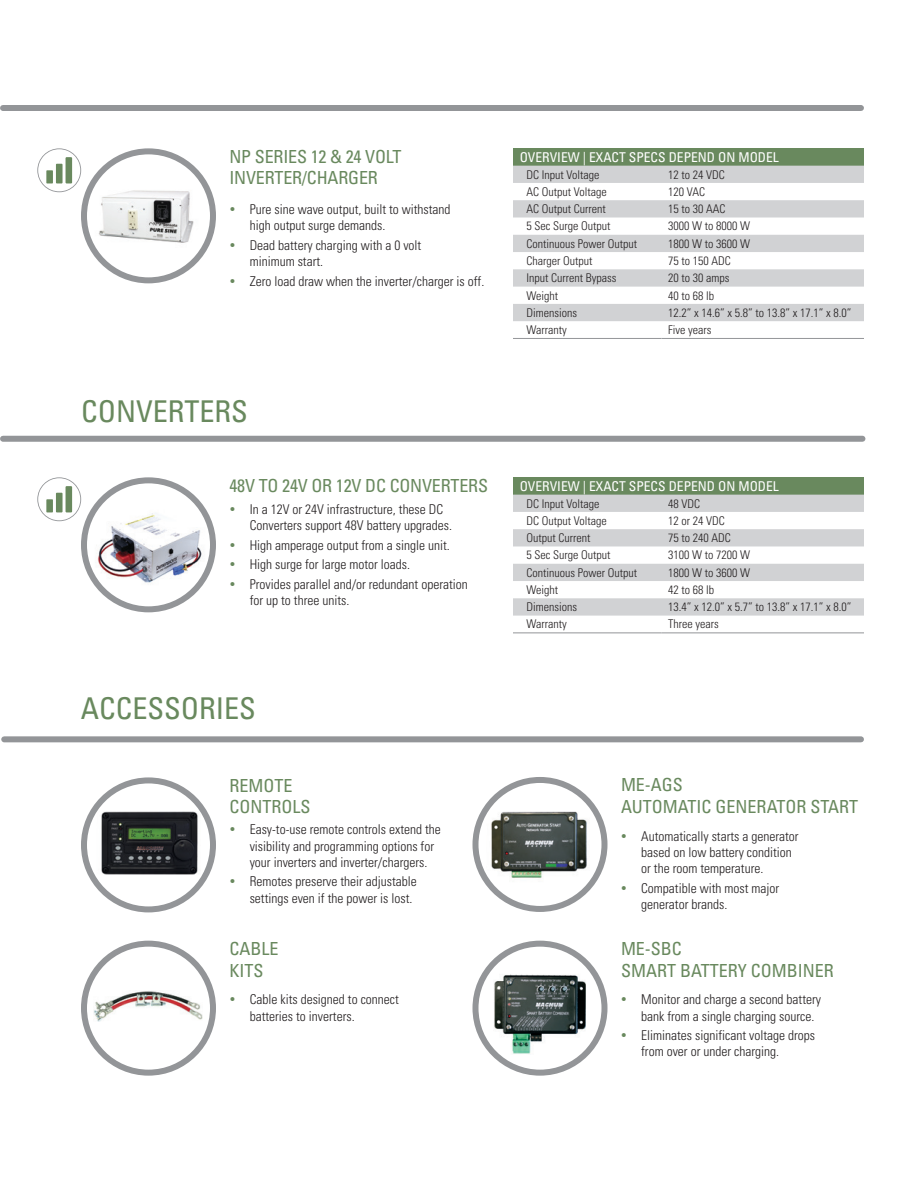
<style>
.page{position:relative;width:918px;height:1188px;background:#fff}
.page>*{position:absolute;margin:0;border:0;box-sizing:border-box;transform-origin:0 0}
.t1{font:condensed 30px "Univers";color:#69895e}
.t2{font:condensed 18px/21.6px "Univers";color:#69895e}
.t3{font:300 condensed 13.5px/16.2px "Univers LT Std";color:#231f20}
.t4{font:condensed 13.5px "Univers";color:#fff}
.t5{font:300 condensed 12px "Univers LT Std";color:#231f20}
</style>
<div class="page">
<svg style="left:84px;top:780px;width:129px;height:129px"></svg>
<img style="left:97px;top:805px;width:106px;height:76px">
<div style="left:81px;top:777px;width:135px;height:135px;border:6px solid #939598;border-radius:50%"></div>
<img style="left:94px;top:991px;width:109px;height:30px">
<div style="left:81px;top:941px;width:135px;height:135px;border:6px solid #939598;border-radius:50%"></div>
<div style="left:4px;top:736px;width:857px;height:6px;background:#939598"></div>
<div style="left:3px;top:105px;width:858px;height:6px;background:#939598"></div>
<div style="left:3px;top:436px;width:859px;height:6px;background:#939598"></div>
<svg style="left:476px;top:780px;width:128px;height:129px"></svg>
<img style="left:486px;top:807px;width:106px;height:76px">
<div style="left:472px;top:777px;width:136px;height:135px;border:6px solid #939598;border-radius:50%"></div>
<svg style="left:476px;top:944px;width:128px;height:129px"></svg>
<img style="left:478px;top:969px;width:124px;height:91px">
<div style="left:472px;top:941px;width:136px;height:135px;border:6px solid #939598;border-radius:50%"></div>
<svg style="left:84px;top:480px;width:129px;height:129px"></svg>
<img style="left:89px;top:504px;width:121px;height:86px">
<div style="left:81px;top:477px;width:135px;height:135px;border:6px solid #939598;border-radius:50%"></div>
<div style="left:513px;top:477px;width:351px;height:18px;background:#69895e"></div>
<svg style="left:513px;top:495px;width:351px;height:121px"></svg>
<hr style="left:513px;top:633px;width:149px;height:1px;background:#939598">
<hr style="left:662px;top:633px;width:202px;height:1px;background:#939598">
<svg style="left:37px;top:477px;width:44px;height:44px"></svg>
<svg style="left:84px;top:151px;width:129px;height:129px"></svg>
<img style="left:95px;top:178px;width:104px;height:74px">
<div style="left:81px;top:148px;width:135px;height:135px;border:6px solid #939598;border-radius:50%"></div>
<div style="left:513px;top:148px;width:351px;height:18px;background:#69895e"></div>
<svg style="left:513px;top:166px;width:351px;height:155px;fill:#d1d2d4"></svg>
<hr style="left:513px;top:338px;width:149px;height:1px;background:#939598">
<hr style="left:662px;top:338px;width:202px;height:1px;background:#939598">
<svg style="left:37px;top:148px;width:44px;height:44px"></svg>
<h2 class="t2" style="left:230px;top:145px;width:174px">NP SERIES 12 &amp; 24 VOLT<br>INVERTER/CHARGER</h2>
<p class="t3" style="left:250px;top:201px;width:202px">Pure sine wave output, built to withstand high output surge demands.</p>
<p class="t3" style="left:250px;top:237px;width:173px">Dead battery charging with a 0 volt minimum start.</p>
<p class="t3" style="left:250px;top:273px;width:236px">Zero load draw when the inverter/charger is off.</p>
<h1 class="t1" style="left:81px;top:393px;width:168px">CONVERTERS</h1>
<h2 class="t2" style="left:230px;top:474px;width:260px">48V TO 24V OR 12V DC CONVERTERS</h2>
<p class="t3" style="left:250px;top:501px;width:204px">In a 12V or 24V infrastructure, these DC<br>Converters support 48V battery upgrades.</p>
<p class="t3" style="left:250px;top:535px;width:220px;line-height:19.6px">High amperage output from a single unit.<br>High surge for large motor loads.<br>Provides parallel and/or redundant operation</p>
<p class="t3" style="left:250px;top:592px;width:101px">for up to three units.</p>
<h1 class="t1" style="left:81px;top:690px;width:177px">ACCESSORIES</h1>
<h2 class="t2" style="left:230px;top:774px;width:83px">REMOTE<br>CONTROLS</h2>
<p class="t3" style="left:250px;top:822px;width:193px">Easy-to-use remote controls extend the visibility and programming options for your inverters and inverter/chargers.</p>
<p class="t3" style="left:250px;top:874px;width:169px">Remotes preserve their adjustable settings even if the power is lost.</p>
<h2 class="t2" style="left:230px;top:938px;width:50px">CABLE<br>KITS</h2>
<p class="t3" style="left:250px;top:992px;width:151px">Cable kits designed to connect batteries to inverters.</p>
<p class="t4" style="left:520px;top:149px;width:261px">OVERVIEW | EXACT SPECS DEPEND ON MODEL</p>
<p class="t5" style="left:526px;top:167px;width:74px">DC Input Voltage</p>
<p class="t5" style="left:668px;top:167px;width:58px">12 to 24 VDC</p>
<p class="t5" style="left:526px;top:184px;width:82px">AC Output Voltage</p>
<p class="t5" style="left:668px;top:184px;width:38px">120 VAC</p>
<p class="t5" style="left:526px;top:202px;width:81px">AC Output Current</p>
<p class="t5" style="left:668px;top:202px;width:59px">15 to 30 AAC</p>
<p class="t5" style="left:526px;top:219px;width:85px">5 Sec Surge Output</p>
<p class="t5" style="left:668px;top:219px;width:83px">3000 W to 8000 W</p>
<p class="t5" style="left:526px;top:236px;width:112px">Continuous Power Output</p>
<p class="t5" style="left:668px;top:236px;width:83px">1800 W to 3600 W</p>
<p class="t5" style="left:526px;top:254px;width:67px">Charger Output</p>
<p class="t5" style="left:668px;top:254px;width:64px">75 to 150 ADC</p>
<p class="t5" style="left:526px;top:271px;width:91px">Input Current Bypass</p>
<p class="t5" style="left:668px;top:271px;width:63px">20 to 30 amps</p>
<p class="t5" style="left:526px;top:288px;width:33px">Weight</p>
<p class="t5" style="left:668px;top:288px;width:47px">40 to 68 lb</p>
<p class="t5" style="left:526px;top:305px;width:52px">Dimensions</p>
<p class="t5" style="left:668px;top:305px;width:185px">12.2” x 14.6” x 5.8” to 13.8” x 17.1” x 8.0”</p>
<p class="t5" style="left:526px;top:323px;width:42px">Warranty</p>
<p class="t5" style="left:668px;top:323px;width:45px">Five years</p>
<p class="t4" style="left:520px;top:478px;width:261px">OVERVIEW | EXACT SPECS DEPEND ON MODEL</p>
<p class="t5" style="left:526px;top:496px;width:74px">DC Input Voltage</p>
<p class="t5" style="left:668px;top:496px;width:33px">48 VDC</p>
<p class="t5" style="left:526px;top:513px;width:82px">DC Output Voltage</p>
<p class="t5" style="left:668px;top:513px;width:58px">12 or 24 VDC</p>
<p class="t5" style="left:526px;top:531px;width:65px">Output Current</p>
<p class="t5" style="left:668px;top:531px;width:64px">75 to 240 ADC</p>
<p class="t5" style="left:526px;top:548px;width:85px">5 Sec Surge Output</p>
<p class="t5" style="left:668px;top:548px;width:83px">3100 W to 7200 W</p>
<p class="t5" style="left:526px;top:565px;width:112px">Continuous Power Output</p>
<p class="t5" style="left:668px;top:565px;width:83px">1800 W to 3600 W</p>
<p class="t5" style="left:526px;top:583px;width:33px">Weight</p>
<p class="t5" style="left:668px;top:583px;width:47px">42 to 68 lb</p>
<p class="t5" style="left:526px;top:600px;width:52px">Dimensions</p>
<p class="t5" style="left:668px;top:600px;width:185px">13.4” x 12.0” x 5.7” to 13.8” x 17.1” x 8.0”</p>
<p class="t5" style="left:526px;top:617px;width:42px">Warranty</p>
<p class="t5" style="left:668px;top:617px;width:52px">Three years</p>
<h2 class="t2" style="left:621px;top:774px;width:239px">ME-AGS<br>AUTOMATIC GENERATOR START</h2>
<p class="t3" style="left:641px;top:828px;width:159px">Automatically starts a generator based on low battery condition or the room temperature.</p>
<p class="t3" style="left:641px;top:880px;width:139px">Compatible with most major generator brands.</p>
<h2 class="t2" style="left:621px;top:938px;width:214px">ME-SBC<br>SMART BATTERY COMBINER</h2>
<p class="t3" style="left:641px;top:992px;width:181px">Monitor and charge a second battery bank from a single charging source.</p>
<p class="t3" style="left:641px;top:1027px;width:175px">Eliminates significant voltage drops from over or under charging.</p>
</div>
